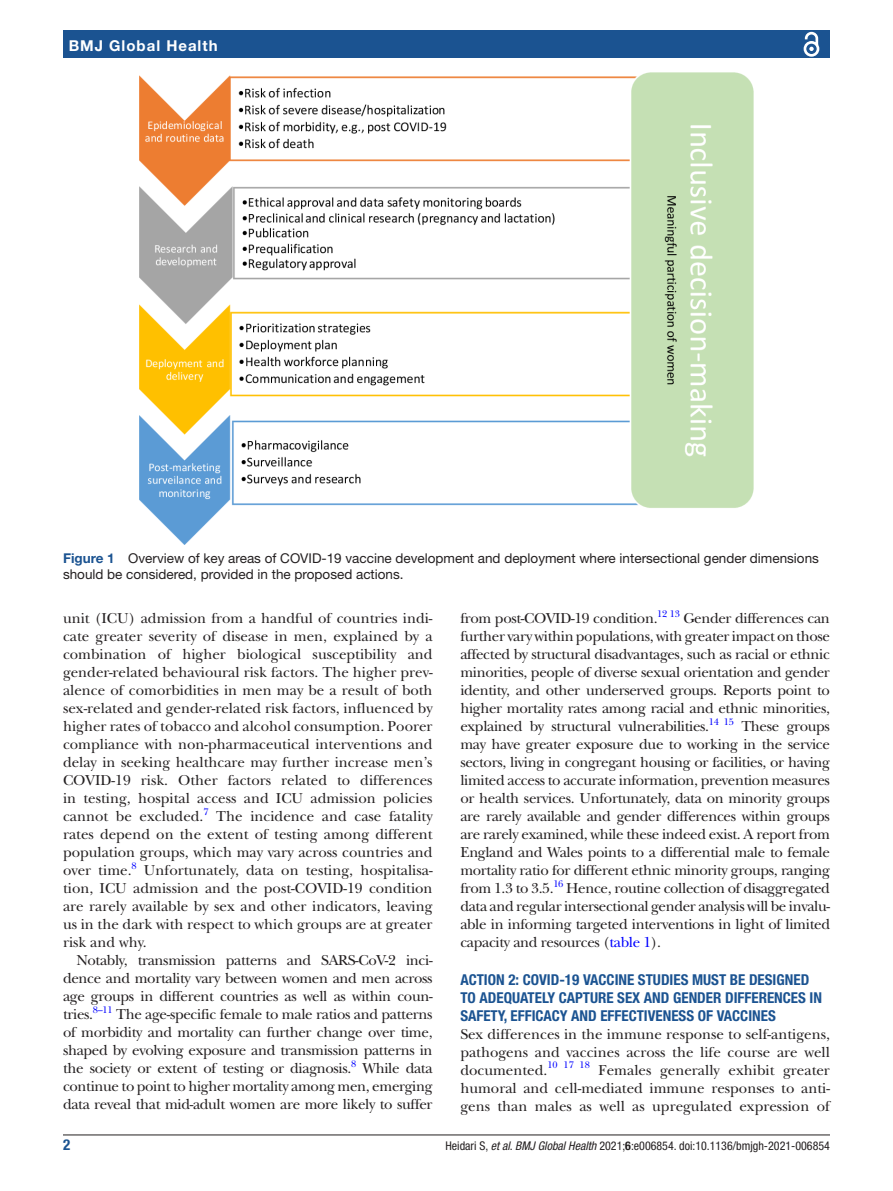
<style>
.page{position:relative;width:893px;height:1191px;background:#fff}
.page>*{position:absolute;margin:0;border:0;box-sizing:border-box;transform-origin:0 0}
.t1{font:15px/18px "New Baskerville";letter-spacing:-.01em;color:#231f20;text-align:justify}
.t2{font:700 condensed 15px/18px "Helvetica Neue LT Std";color:#1b5391}
.t3{font:700 15px "Helvetica Neue LT Std";letter-spacing:.065em;color:#fff}
.t4{font:13.5px/16.2px "Helvetica Neue LT Std";color:#231f20}
.t5{font:condensed 12px "Helvetica Neue LT Std";color:#231f20}
.t6{font:9.9px "New Baskerville";color:#00f}
.s1{font-weight:700;color:#1b5391}
.s2{color:#00f}
.s3{font-style:italic}
.s4{font-weight:700}
</style>
<div class="page">
<hr style="left:63px;top:1134px;width:767px;height:1px;background:#231f20">
<div style="left:63px;top:31px;width:767px;height:27px;background:#1b5391"></div>
<svg style="left:803px;top:31px;width:17px;height:26px"></svg>
<img style="left:140px;top:73px;width:613px;height:472px">
<p class="t3" style="left:69px;top:36px;width:150px">BMJ Global Health</p>
<p class="t4" style="left:63px;top:549px;width:757px"><span class="s1">Figure 1</span> Overview of key areas of COVID-19 vaccine development and deployment where intersectional gender dimensions should be considered, provided in the proposed actions.</p>
<p class="t1" style="left:63px;top:609px;width:371px">unit (ICU) admission from a handful of countries indi&shy;cate greater severity of disease in men, explained by a combination of higher biological susceptibility and gender-related behavioural risk factors. The higher prev&shy;alence of comorbidities in men may be a result of both sex-related and gender-related risk factors, influenced by higher rates of tobacco and alcohol consumption. Poorer compliance with non-pharmaceutical interventions and delay in seeking healthcare may further increase men’s COVID-19 risk. Other factors related to differences in testing, hospital access and ICU admission policies cannot be excluded.</p>
<p class="t6" style="left:203px;top:805px;width:7px">7</p>
<p class="t1" style="left:63px;top:807px;width:371px;text-indent:153px">The incidence and case fatality rates depend on the extent of testing among different population groups, which may vary across countries and over time.</p>
<p class="t6" style="left:132px;top:859px;width:7px">8</p>
<p class="t1" style="left:63px;top:861px;width:371px;text-indent:81px">Unfortunately, data on testing, hospitalisa&shy;tion, ICU admission and the post-COVID-19 condition are rarely available by sex and other indicators, leaving us in the dark with respect to which groups are at greater risk and why.</p>
<p class="t1" style="left:63px;top:951px;width:371px;text-indent:14px">Notably, transmission patterns and SARS-CoV-2 inci&shy;dence and mortality vary between women and men across age groups in different countries as well as within coun&shy;tries.<sup>8–11</sup> The age-specific female to male ratios and patterns of morbidity and mortality can further change over time, shaped by evolving exposure and transmission patterns in the society or extent of testing or diagnosis.</p>
<p class="t6" style="left:351px;top:1057px;width:7px">8</p>
<p class="t1" style="left:63px;top:1059px;width:371px;text-indent:300px">While data continue to point to higher mortality among men, emerging data reveal that mid-adult women are more likely to suffer</p>
<p class="t1" style="left:460px;top:609px;width:371px">from post-COVID-19 condition.<sup>12</sup> <sup>13</sup> Gender differences can further vary within populations, with greater impact on those affected by structural disadvantages, such as racial or ethnic minorities, people of diverse sexual orientation and gender identity, and other underserved groups. Reports point to higher mortality rates among racial and ethnic minorities, explained by structural vulnerabilities.</p>
<p class="t6" style="left:709px;top:715px;width:27px">14 15</p>
<p class="t1" style="left:460px;top:717px;width:371px;text-indent:281px">These groups may have greater exposure due to working in the service sectors, living in congregant housing or facilities, or having limited access to accurate information, prevention measures or health services. Unfortunately, data on minority groups are rarely available and gender differences within groups are rarely examined, while these indeed exist. A report from England and Wales points to a differential male to female mortality ratio for different ethnic minority groups, ranging from 1.3 to 3.5.</p>
<p class="t6" style="left:553px;top:877px;width:12px">16</p>
<p class="t1" style="left:460px;top:879px;width:371px;text-indent:106px">Hence, routine collection of disaggregated data and regular intersectional gender analysis will be invalu&shy;able in informing targeted interventions in light of limited capacity and resources (<span class="s2">table 1</span>).</p>
<p class="t2" style="left:460px;top:970px;width:363px">ACTION 2: COVID-19 VACCINE STUDIES MUST BE DESIGNED<br>TO ADEQUATELY CAPTURE SEX AND GENDER DIFFERENCES IN<br>SAFETY, EFFICACY AND EFFECTIVENESS OF VACCINES</p>
<p class="t1" style="left:460px;top:1025px;width:371px">Sex differences in the immune response to self-antigens, pathogens and vaccines across the life course are well documented.<sup>10</sup> <sup>17</sup> <sup>18</sup></p>
<p class="t1" style="left:460px;top:1061px;width:371px;text-indent:138px">Females generally exhibit greater humoral and cell-mediated immune responses to anti&shy;gens than males as well as upregulated expression of</p>
<p class="t2" style="left:63px;top:1135px;width:9px">2</p>
<p class="t5" style="left:445px;top:1138px;width:386px">Heidari S, <span class="s3">et al</span>. <span class="s3">BMJ Global Health</span> 2021;<span class="s4">6</span>:e006854. doi:10.1136/bmjgh-2021-006854</p>
</div>
